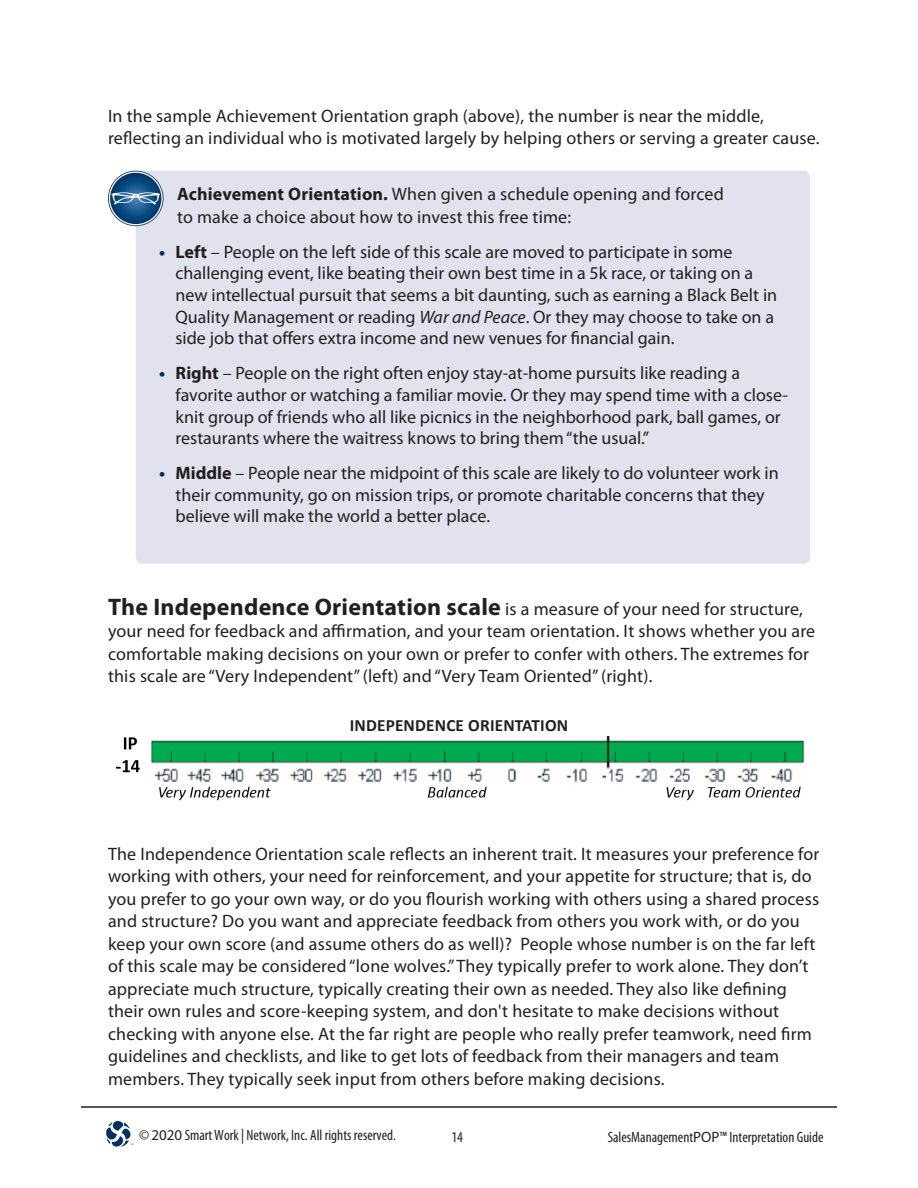
<style>
.page{position:relative;width:918px;height:1188px;background:#fff}
.page>*{position:absolute;margin:0;border:0;box-sizing:border-box;transform-origin:0 0}
.Body{font:18px/22.5px "Myriad Pro";letter-spacing:.01em;color:#231f20}
.Example_Bulleted_Lis{font:18px/21.6px "Myriad Pro";color:#231f20}
.t1{font:700 17.25px "Calibri";letter-spacing:.01em;color:#231f20}
.t2{font:condensed 15px "Myriad Pro";color:#231f20}
.s1{font-weight:700}
.s2{font-weight:700;color:#00295c}
.s3{font-style:italic}
.s4{font-weight:700;font-size:24px}
.s5{font-stretch:normal}
</style>
<div class="page">
<svg style="left:106px;top:1121px;width:27px;height:26px"></svg>
<hr style="left:81px;top:1107px;width:756px;height:1px;background:#231f20">
<div style="left:136px;top:171px;width:674px;height:393px;background:#e1e2ed;border-radius:7px"></div>
<img style="left:151px;top:737px;width:654px;height:64px">
<svg style="left:108px;top:171px;width:56px;height:55px"></svg>
<img style="left:116px;top:737px;width:24px;height:36px">
<p class="Body" style="left:108px;top:104px;width:713px">In the sample Achievement Orientation graph (above), the number is near the middle, reflecting an individual who is motivated largely by helping others or serving a greater cause.</p>
<p class="Body" style="left:177px;top:183px;width:548px"><span class="s1">Achievement Orientation.</span> When given a schedule opening and forced</p>
<p class="Body" style="left:177px;top:205px;width:396px">to make a choice about how to invest this free time:</p>
<p class="Example_Bulleted_Lis" style="left:175px;top:241px;width:603px;text-indent:-16px"><span class="s2">•</span> <span class="s1">Left</span> – People on the left side of this scale are moved to participate in some challenging event, like beating their own best time in a 5k race, or taking on a new intellectual pursuit that seems a bit daunting, such as earning a Black Belt in Quality Management or reading <span class="s3">War and Peace</span>. Or they may choose to take on a side job that offers extra income and new venues for financial gain.</p>
<p class="Example_Bulleted_Lis" style="left:176px;top:362px;width:614px;text-indent:-16px"><span class="s2">•</span> <span class="s1">Right</span> – People on the right often enjoy stay-at-home pursuits like reading a favorite author or watching a familiar movie. Or they may spend time with a close&shy;knit group of friends who all like picnics in the neighborhood park, ball games, or restaurants where the waitress knows to bring them “the usual.”</p>
<p class="Example_Bulleted_Lis" style="left:176px;top:462px;width:605px;text-indent:-16px"><span class="s2">•</span> <span class="s1">Middle</span> – People near the midpoint of this scale are likely to do volunteer work in their community, go on mission trips, or promote charitable concerns that they believe will make the world a better place.</p>
<p class="Body" style="left:108px;top:597px;width:709px"><span class="s4">The Independence Orientation scale</span> is a measure of your need for structure, your need for feedback and affirmation, and your team orientation. It shows whether you are comfortable making decisions on your own or prefer to confer with others. The extremes for this scale are “Very Independent” (left) and “Very Team Oriented” (right).</p>
<p class="t1" style="left:350px;top:715px;width:220px">INDEPENDENCE ORIENTATION</p>
<p class="Body" style="left:108px;top:842px;width:713px">The Independence Orientation scale reflects an inherent trait. It measures your preference for working with others, your need for reinforcement, and your appetite for structure; that is, do you prefer to go your own way, or do you flourish working with others using a shared process and structure? Do you want and appreciate feedback from others you work with, or do you keep your own score (and assume others do as well)? People whose number is on the far left of this scale may be considered “lone wolves.” They typically prefer to work alone. They don’t appreciate much structure, typically creating their own as needed. They also like defining their own rules and score-keeping system, and don't hesitate to make decisions without checking with anyone else. At the far right are people who really prefer teamwork, need firm guidelines and checklists, and like to get lots of feedback from their managers and team members. They typically seek input from others before making decisions.</p>
<p class="t2" style="left:139px;top:1126px;width:259px">© <span class="s5">2020</span> Smart Work | Network, Inc. All rights reserved.</p>
<p class="t2" style="left:451px;top:1128px;width:13px">14</p>
<p class="t2" style="left:608px;top:1128px;width:217px">SalesManagement<span class="s5">POP</span>™ Interpretation Guide</p>
</div>
